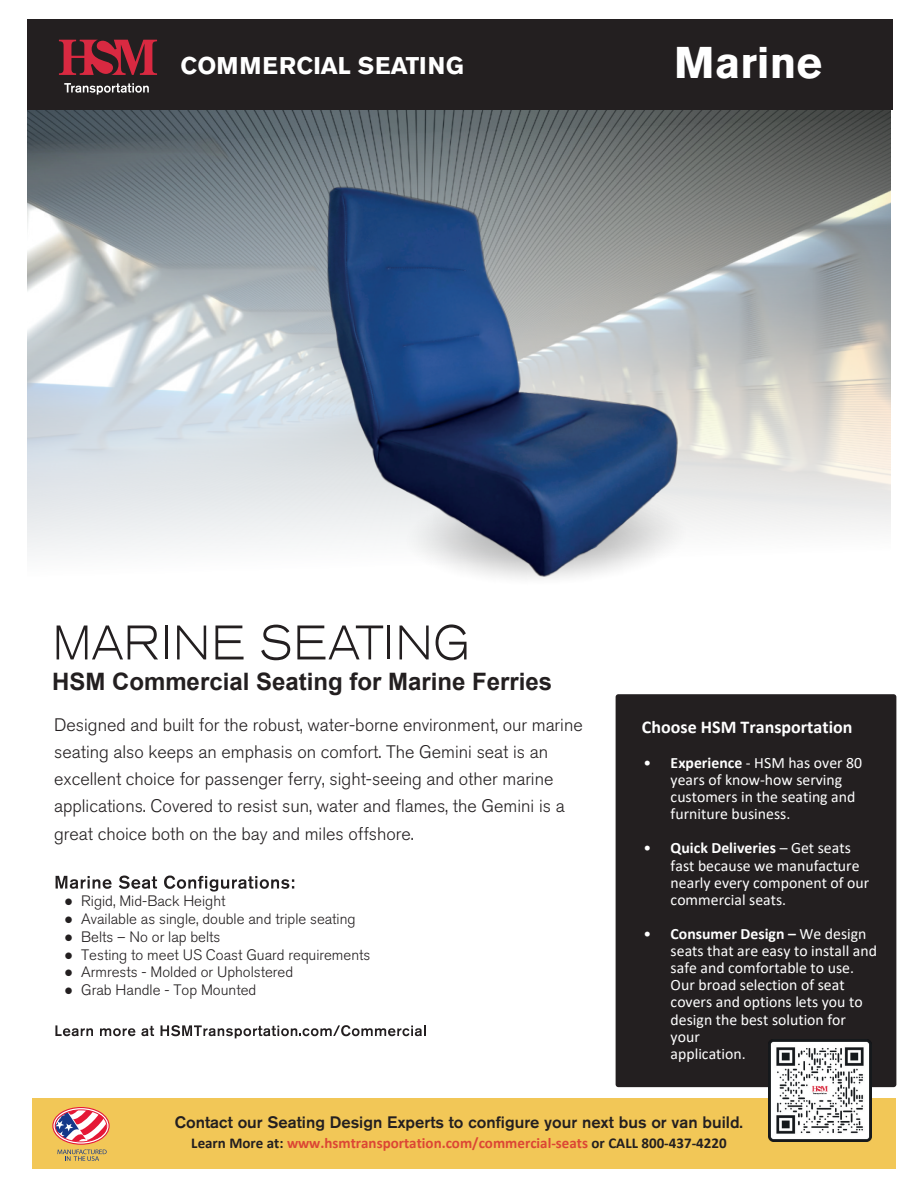
<style>
.page{position:relative;width:918px;height:1188px;background:#fff}
.page>*{position:absolute;margin:0;border:0;box-sizing:border-box;transform-origin:0 0}
.t1{font:700 44.1px "Akzidenz Grotesk BE";color:#fff}
.t2{font:700 24px "Arial";color:#231f20}
.t3{font:700 24px "Akzidenz Grotesk BE";color:#fff}
.t4{font:300 18px/27.2px "Akzidenz Grotesk BE";color:#231f20}
.t5{font:700 18px "Calibri";color:#fff}
.t6{font:500 16.5px "Akzidenz Grotesk BE";color:#231f20}
.t7{font:15.75px/17.1px "Calibri";color:#fff}
.t8{font:300 15px "Akzidenz Grotesk BE";color:#231f20}
.t9{font:700 15px "Calibri";color:#dc4634}
.s1{font-family:"Times New Roman";font-weight:400}
.s2{font-weight:700}
.s3{color:#231f20}
</style>
<div class="page">
<img style="left:27px;top:110px;width:864px;height:619px">
<img style="left:262px;top:115px;width:437px;height:498px">
<div style="left:27px;top:20px;width:865px;height:90px;background:#231f20"></div>
<div style="left:32px;top:1098px;width:864px;height:71px;background:#f2c757"></div>
<svg style="left:56px;top:876px;width:56px;height:13px"></svg>
<svg style="left:119px;top:876px;width:38px;height:13px"></svg>
<svg style="left:164px;top:876px;width:130px;height:16px"></svg>
<svg style="left:55px;top:1025px;width:38px;height:11px"></svg>
<svg style="left:100px;top:1028px;width:35px;height:8px"></svg>
<svg style="left:141px;top:1026px;width:13px;height:10px"></svg>
<svg style="left:161px;top:1025px;width:265px;height:13px"></svg>
<svg style="left:59px;top:40px;width:98px;height:35px"></svg>
<svg style="left:64px;top:83px;width:85px;height:12px"></svg>
<svg style="left:52px;top:1107px;width:58px;height:54px"></svg>
<div style="left:55px;top:1110px;width:52px;height:32px;border:1px solid #e51836;border-radius:50%"></div>
<svg style="left:57px;top:625px;width:101px;height:34px"></svg>
<hr style="left:165px;top:626px;width:3px;height:33px;background:#231f20">
<svg style="left:177px;top:626px;width:29px;height:33px"></svg>
<svg style="left:215px;top:626px;width:29px;height:33px"></svg>
<svg style="left:261px;top:625px;width:29px;height:35px"></svg>
<svg style="left:297px;top:626px;width:86px;height:33px"></svg>
<hr style="left:388px;top:626px;width:2px;height:33px;background:#231f20">
<svg style="left:400px;top:626px;width:29px;height:33px"></svg>
<svg style="left:436px;top:624px;width:31px;height:36px"></svg>
<div style="left:616px;top:694px;width:280px;height:393px;background:#231f20;border-radius:3px"></div>
<img style="left:769px;top:1040px;width:102px;height:102px">
<h2 class="t3" style="left:181px;top:56px;width:285px">COMMERCIAL SEATING</h2>
<h1 class="t1" style="left:674px;top:45px;width:149px">Marine</h1>
<h2 class="t2" style="left:52px;top:673px;width:502px">HSM Commercial Seating for Marine Ferries</h2>
<p class="t4" style="left:54px;top:713px;width:530px">Designed and built for the robust, water-borne environment, our marine seating also keeps an emphasis on comfort. The Gemini seat is an excellent choice for passenger ferry, sight-seeing and other marine applications. Covered to resist sun, water and flames, the Gemini is a great choice both on the bay and miles offshore.</p>
<p class="t8" style="left:64px;top:895px;width:163px"><span class="s1">●</span> Rigid, Mid-Back Height</p>
<p class="t8" style="left:64px;top:913px;width:293px"><span class="s1">●</span> Available as single, double and triple seating</p>
<p class="t8" style="left:64px;top:931px;width:158px"><span class="s1">●</span> Belts – No or lap belts</p>
<p class="t8" style="left:64px;top:948px;width:308px"><span class="s1">●</span> Testing to meet US Coast Guard requirements</p>
<p class="t8" style="left:64px;top:966px;width:230px"><span class="s1">●</span> Armrests - Molded or Upholstered</p>
<p class="t8" style="left:64px;top:984px;width:193px"><span class="s1">●</span> Grab Handle - Top Mounted</p>
<p class="t5" style="left:642px;top:720px;width:212px">Choose HSM Transportation</p>
<p class="t7" style="left:671px;top:755px;width:193px;text-indent:-27px">• <span class="s2">Experience</span> - HSM has over 80 years of know-how serving customers in the seating and furniture business.</p>
<p class="t7" style="left:671px;top:841px;width:200px;text-indent:-27px">• <span class="s2">Quick Deliveries</span> – Get seats fast because we manufacture nearly every component of our commercial seats.</p>
<p class="t7" style="left:671px;top:927px;width:208px;text-indent:-27px">• <span class="s2">Consumer Design –</span> We design seats that are easy to install and safe and comfortable to use.<br>Our broad selection of seat covers and options lets you to design the best solution for your<br>application.</p>
<p class="t6" style="left:175px;top:1116px;width:570px">Contact our Seating Design Experts to configure your next bus or van build.</p>
<p class="t9" style="left:191px;top:1137px;width:537px"><span class="s3">Learn More at:</span> www.hsmtransportation.com/commercial-seats <span class="s3">or CALL 800-437-4220</span></p>
</div>
